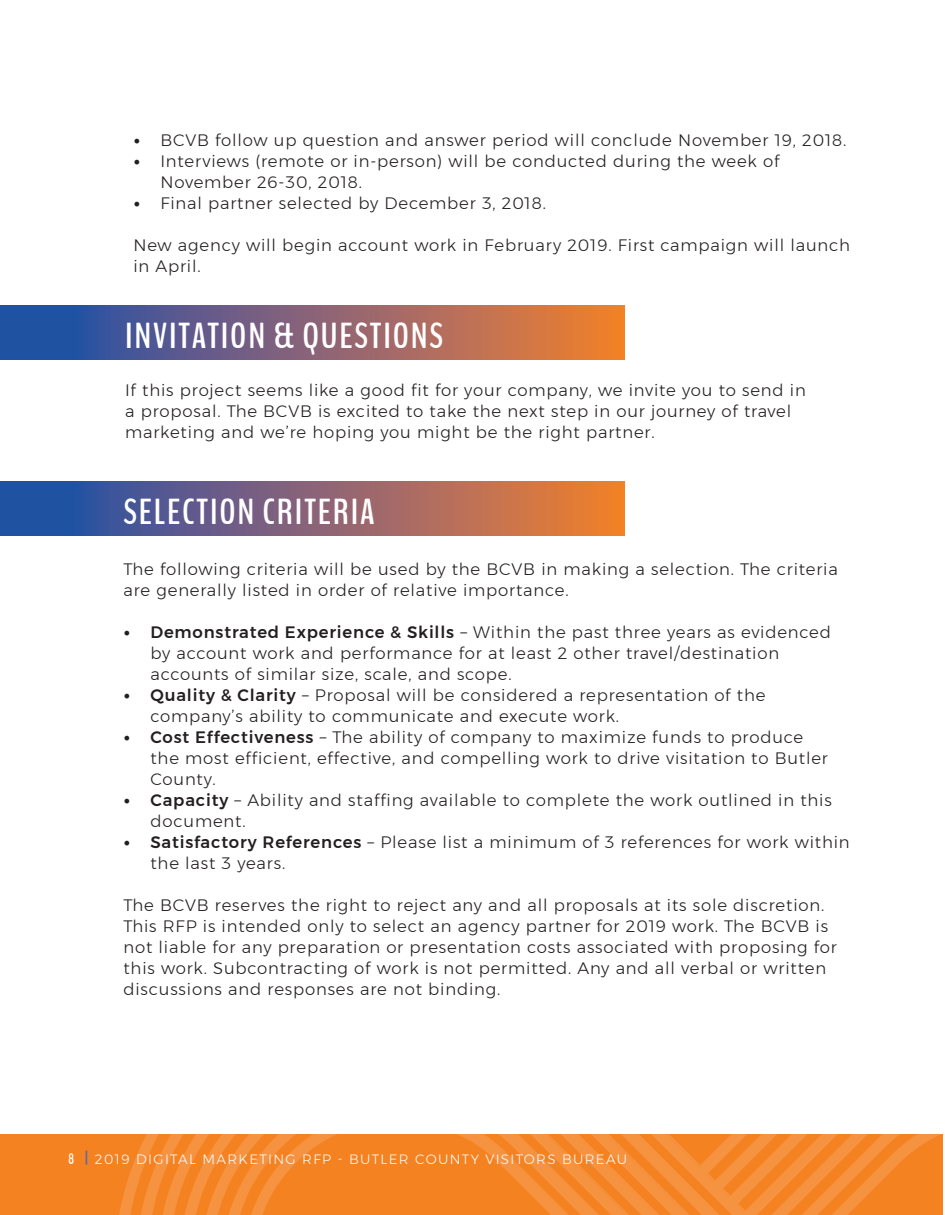
<style>
.page{position:relative;width:945px;height:1215px;background:#fff}
.page>*{position:absolute;margin:0;border:0;box-sizing:border-box;transform-origin:0 0}
.t1{font:700 36px "Bench Nine";letter-spacing:.05em;color:#fff}
.t2{font:300 16.5px/21px "Montserrat";letter-spacing:.05em;color:#231f20}
.t3{font:300 13.5px "Montserrat";letter-spacing:.1em;color:#f9f9f9}
.s1{font-family:"Minion Pro";font-weight:400;font-size:18px}
.s2{font-weight:500}
.s3{font-family:"Bench Nine";font-weight:700;font-size:15px;color:#fff}
.s4{font-weight:500;font-size:15px;color:#5269b1}
</style>
<div class="page">
<div style="left:0;top:1134px;width:943px;height:81px;background:#f58220"></div>
<svg style="left:119px;top:1134px;width:822px;height:81px"></svg>
<svg style="left:0;top:305px;width:624px;height:54px;background:#846473"></svg>
<svg style="left:0;top:481px;width:624px;height:54px;background:#856473"></svg>
<p class="t2" style="left:133px;top:130px;width:715px"><span class="s1">•</span> BCVB follow up question and answer period will conclude November 19, 2018.</p>
<p class="t2" style="left:160px;top:151px;width:621px;text-indent:-27px"><span class="s1">•</span> Interviews (remote or in-person) will be conducted during the week of<br>November 26-30, 2018.</p>
<p class="t2" style="left:133px;top:193px;width:414px"><span class="s1">•</span> Final partner selected by December 3, 2018.</p>
<p class="t2" style="left:133px;top:235px;width:718px">New agency will begin account work in February 2019. First campaign will launch in April.</p>
<h1 class="t1" style="left:125px;top:312px;width:320px">INVITATION &amp; QUESTIONS</h1>
<p class="t2" style="left:125px;top:379px;width:682px">If this project seems like a good fit for your company, we invite you to send in a proposal. The BCVB is excited to take the next step in our journey of travel marketing and we’re hoping you might be the right partner.</p>
<h1 class="t1" style="left:123px;top:488px;width:253px">SELECTION CRITERIA</h1>
<p class="t2" style="left:123px;top:558px;width:716px">The following criteria will be used by the BCVB in making a selection. The criteria are generally listed in order of relative importance.</p>
<p class="t2" style="left:150px;top:621px;width:682px;text-indent:-27px"><span class="s1">•</span> <span class="s2">Demonstrated Experience &amp; Skills</span> – Within the past three years as evidenced by account work and performance for at least 2 other travel/destination accounts of similar size, scale, and scope.</p>
<p class="t2" style="left:150px;top:684px;width:616px;text-indent:-27px"><span class="s1">•</span> <span class="s2">Quality &amp; Clarity</span> – Proposal will be considered a representation of the company’s ability to communicate and execute work.</p>
<p class="t2" style="left:150px;top:726px;width:679px;text-indent:-27px"><span class="s1">•</span> <span class="s2">Cost Effectiveness</span> – The ability of company to maximize funds to produce the most efficient, effective, and compelling work to drive visitation to Butler<br>County.</p>
<p class="t2" style="left:150px;top:789px;width:683px;text-indent:-27px"><span class="s1">•</span> <span class="s2">Capacity</span> – Ability and staffing available to complete the work outlined in this document.</p>
<p class="t2" style="left:150px;top:831px;width:701px;text-indent:-27px"><span class="s1">•</span> <span class="s2">Satisfactory References</span> – Please list a minimum of 3 references for work within the last 3 years.</p>
<p class="t2" style="left:123px;top:894px;width:715px">The BCVB reserves the right to reject any and all proposals at its sole discretion.<br>This RFP is intended only to select an agency partner for 2019 work. The BCVB is not liable for any preparation or presentation costs associated with proposing for this work. Subcontracting of work is not permitted. Any and all verbal or written discussions and responses are not binding.</p>
<p class="t3" style="left:68px;top:1149px;width:560px"><span class="s3">8</span> <span class="s4">|</span> 2019 DIGITAL MARKETING RFP - BUTLER COUNTY VISITORS BUREAU</p>
</div>
